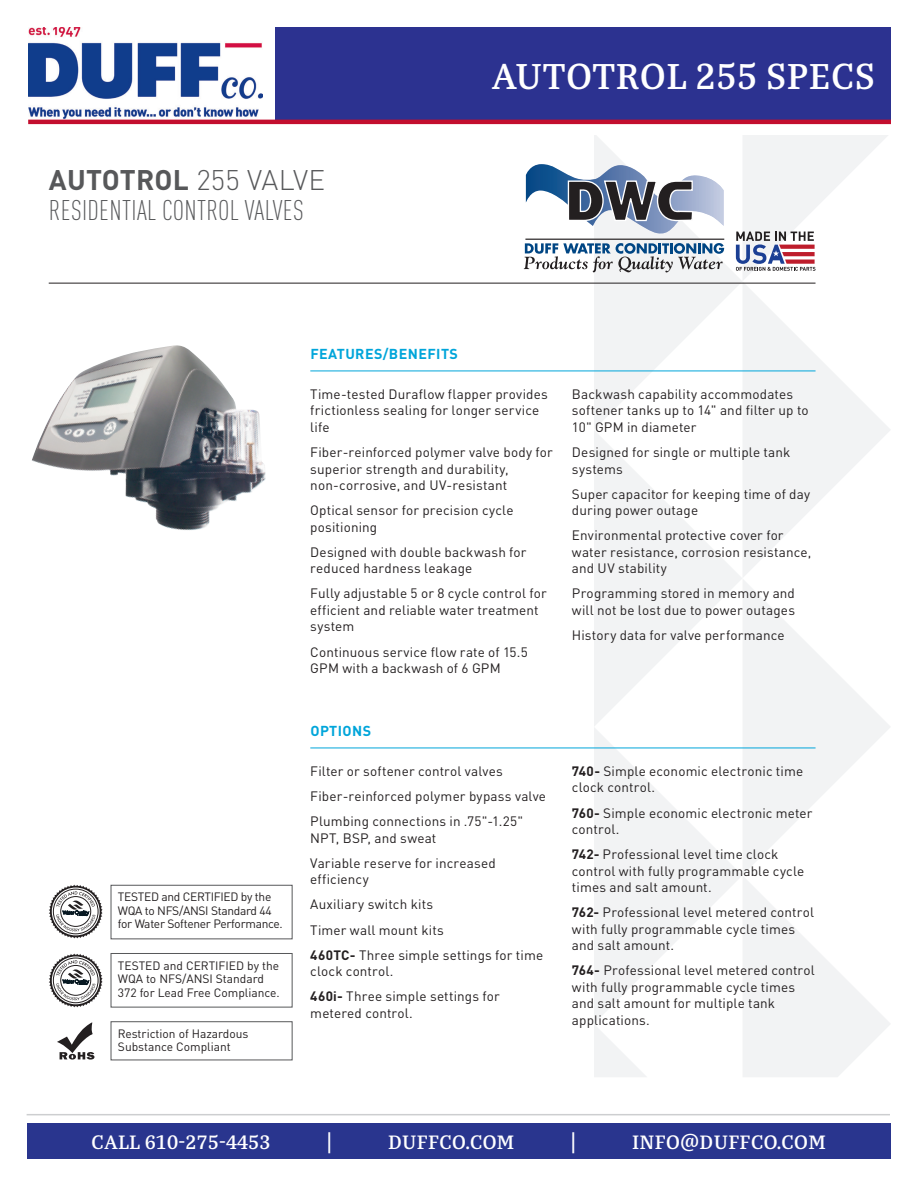
<style>
.page{position:relative;width:918px;height:1188px;background:#fff}
.page>*{position:absolute;margin:0;border:0;box-sizing:border-box;transform-origin:0 0}
.t1{font:600 39px "Bagatela";letter-spacing:.005em;color:#fff}
.t2{font:300 condensed 28.05px/30px "DIN Pro";letter-spacing:.01em;color:#57585a}
.t3{font:600 21px "Bagatela";letter-spacing:.01em;color:#fff}
.t4{font:700 14.25px "DIN Pro";letter-spacing:.03em;color:#00a5da}
.t5{font:13.5px/16.5px "DIN Pro";letter-spacing:.01em;color:#231f20}
.t6{font:12px/13.5px "DIN Pro";letter-spacing:-.005em;color:#231f20}
.t7{font:12px/13.5px "DIN Pro";letter-spacing:-.025em;color:#231f20}
.s1{font-weight:700;font-stretch:normal}
.s2{font-stretch:normal}
.s3{font-weight:700}
</style>
<div class="page">
<div style="left:275px;top:27px;width:616px;height:94px;background:#2c3290"></div>
<div style="left:27px;top:1123px;width:864px;height:36px;background:#29358e"></div>
<hr style="left:27px;top:1114px;width:863px;height:1px;background:#cdced0">
<img style="left:28px;top:27px;width:235px;height:92px">
<hr style="left:28px;top:120px;width:863px;height:4px;background:#c30e2e">
<svg style="left:594px;top:135px;width:296px;height:295px"></svg>
<svg style="left:594px;top:430px;width:296px;height:297px;fill:#f6f7f8"></svg>
<svg style="left:594px;top:727px;width:296px;height:350px"></svg>
<svg style="left:594px;top:1024px;width:53px;height:53px"></svg>
<hr style="left:310px;top:371px;width:506px;height:1px;background:#00a5da">
<hr style="left:310px;top:748px;width:506px;height:1px;background:#00a5da">
<div style="left:111px;top:885px;width:181px;height:54px;border:1px solid #57585a"></div>
<div style="left:111px;top:953px;width:181px;height:54px;border:1px solid #57585a"></div>
<svg style="left:57px;top:1022px;width:37px;height:38px"></svg>
<svg style="left:736px;top:135px;width:153px;height:146px"></svg>
<img style="left:32px;top:345px;width:234px;height:185px">
<hr style="left:49px;top:283px;width:767px;height:1px;background:#231f20">
<svg style="left:49px;top:884px;width:54px;height:54px"></svg>
<svg style="left:49px;top:953px;width:54px;height:54px"></svg>
<svg style="left:526px;top:164px;width:198px;height:72px"></svg>
<hr style="left:525px;top:239px;width:199px;height:1px;background:#231f20">
<svg style="left:524px;top:243px;width:200px;height:30px"></svg>
<p class="t2" style="left:49px;top:164px;width:278px"><span class="s1">AUTOTROL</span> <span class="s2">255 VALVE<br></span>RESIDENTIAL CONTROL VALVES</p>
<p class="t1" style="left:492px;top:50px;width:384px">AUTOTROL 255 SPECS</p>
<p class="t7" style="left:118px;top:889px;width:166px">TESTED and CERTIFIED by the<br>WQA to NFS/ANSI Standard 44 for Water Softener Performance.</p>
<p class="t6" style="left:118px;top:957px;width:163px">TESTED and CERTIFIED by the<br>WQA to NFS/ANSI Standard<br>372 for Lead Free Compliance.</p>
<p class="t6" style="left:118px;top:1026px;width:132px">Restriction of Hazardous<br>Substance Compliant</p>
<p class="t4" style="left:310px;top:342px;width:149px">FEATURES/BENEFITS</p>
<p class="t5" style="left:310px;top:384px;width:239px">Time-tested Duraflow flapper provides frictionless sealing for longer service life</p>
<p class="t5" style="left:310px;top:443px;width:244px">Fiber-reinforced polymer valve body for superior strength and durability, non-corrosive, and UV-resistant</p>
<p class="t5" style="left:310px;top:501px;width:205px">Optical sensor for precision cycle positioning</p>
<p class="t5" style="left:310px;top:542px;width:218px">Designed with double backwash for reduced hardness leakage</p>
<p class="t5" style="left:310px;top:584px;width:238px">Fully adjustable 5 or 8 cycle control for efficient and reliable water treatment system</p>
<p class="t5" style="left:310px;top:642px;width:219px">Continuous service flow rate of 15.5<br>GPM with a backwash of 6 GPM</p>
<p class="t5" style="left:572px;top:384px;width:238px">Backwash capability accommodates softener tanks up to 14" and filter up to<br>10" GPM in diameter</p>
<p class="t5" style="left:572px;top:443px;width:220px">Designed for single or multiple tank systems</p>
<p class="t5" style="left:572px;top:484px;width:240px">Super capacitor for keeping time of day during power outage</p>
<p class="t5" style="left:572px;top:526px;width:241px">Environmental protective cover for water resistance, corrosion resistance, and UV stability</p>
<p class="t5" style="left:572px;top:584px;width:225px">Programming stored in memory and will not be lost due to power outages</p>
<p class="t5" style="left:572px;top:626px;width:214px">History data for valve performance</p>
<p class="t4" style="left:310px;top:719px;width:62px">OPTIONS</p>
<p class="t5" style="left:310px;top:757px;width:237px;line-height:25.2px">Filter or softener control valves<br>Fiber-reinforced polymer bypass valve<br>Plumbing connections in .75"-1.25"</p>
<p class="t5" style="left:310px;top:824px;width:187px;line-height:25.2px">NPT, BSP, and sweat<br>Variable reserve for increased</p>
<p class="t5" style="left:310px;top:866px;width:234px;line-height:25.2px">efficiency<br>Auxiliary switch kits<br>Timer wall mount kits<br><span class="s3">460TC-</span> Three simple settings for time</p>
<p class="t5" style="left:310px;top:957px;width:191px;line-height:25.2px">clock control.<br><span class="s3">460i-</span> Three simple settings for</p>
<p class="t5" style="left:310px;top:1003px;width:104px">metered control.</p>
<p class="t5" style="left:572px;top:761px;width:233px"><span class="s3">740-</span> Simple economic electronic time clock control.</p>
<p class="t5" style="left:572px;top:803px;width:242px"><span class="s3">760-</span> Simple economic electronic meter control.</p>
<p class="t5" style="left:572px;top:845px;width:234px"><span class="s3">742-</span> Professional level time clock control with fully programmable cycle times and salt amount.</p>
<p class="t5" style="left:572px;top:903px;width:244px"><span class="s3">762-</span> Professional level metered control with fully programmable cycle times and salt amount.</p>
<p class="t5" style="left:572px;top:961px;width:244px"><span class="s3">764-</span> Professional level metered control with fully programmable cycle times and salt amount for multiple tank applications.</p>
<p class="t3" style="left:91px;top:1128px;width:181px">CALL 610-275-4453</p>
<p class="t3" style="left:326px;top:1128px;width:8px">|</p>
<p class="t3" style="left:388px;top:1128px;width:128px">DUFFCO.COM</p>
<p class="t3" style="left:570px;top:1128px;width:8px">|</p>
<p class="t3" style="left:632px;top:1128px;width:195px">INFO@DUFFCO.COM</p>
</div>
